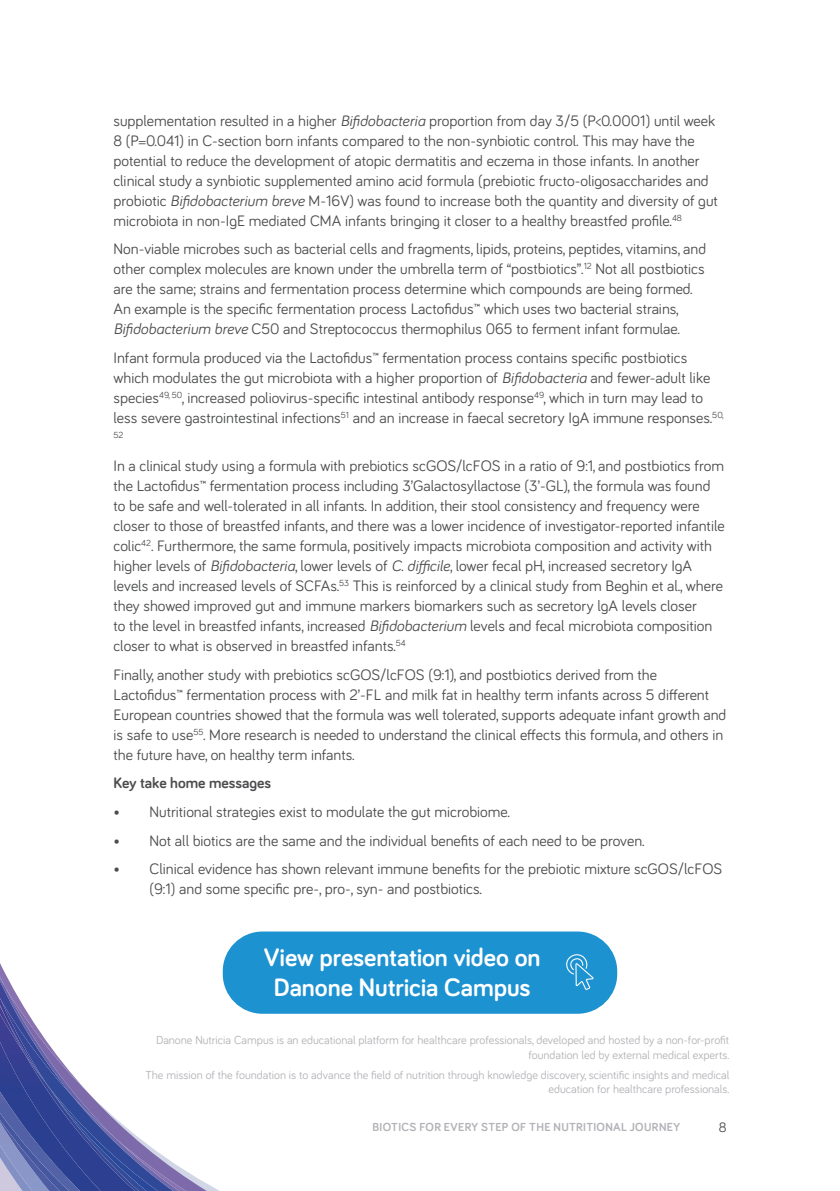
<style>
.page{position:relative;width:840px;height:1191px;background:#fff}
.page>*{position:absolute;margin:0;border:0;box-sizing:border-box;transform-origin:0 0}
.t1{font:700 26px/30px "Bariol";letter-spacing:-.005em;color:#fff;text-align:center}
.t2{font:15.6px/20px "Bariol";color:#4b4c4d}
.t3{font:700 15.6px "Bariol";color:#4b4c4d}
.t4{font:14px "Bariol";color:#4b4c4d}
.t5{font:12px/14.4px "Bariol";color:#b2b3b7;text-align:right}
.t6{font:700 12px "Bariol";letter-spacing:.03em;color:#b2b3b7}
.t7{font:9px "Bariol";color:#4b4c4d}
.s1{font-style:italic}
</style>
<div class="page">
<svg style="left:0;top:976px;width:254px;height:215px"></svg>
<img style="left:1px;top:999px;width:172px;height:192px">
<img style="left:0;top:981px;width:73px;height:116px">
<img style="left:48px;top:1085px;width:110px;height:106px">
<div style="left:223px;top:931px;width:394px;height:82px;background:#1d92d1;border-radius:40px"></div>
<svg style="left:566px;top:954px;width:27px;height:36px"></svg>
<p class="t2" style="left:113px;top:110px;width:605px">supplementation resulted in a higher <span class="s1">Bifidobacteria</span> proportion from day 3/5 (P&lt;0.0001) until week 8 (P=0.041) in C-section born infants compared to the non-synbiotic control. This may have the potential to reduce the development of atopic dermatitis and eczema in those infants. In another clinical study a synbiotic supplemented amino acid formula (prebiotic fructo-oligosaccharides and probiotic <span class="s1">Bifidobacterium breve</span> M-16V) was found to increase both the quantity and diversity of gut microbiota in non-IgE mediated CMA infants bringing it closer to a healthy breastfed profile.<sup>48</sup></p>
<p class="t2" style="left:113px;top:238px;width:594px">Non-viable microbes such as bacterial cells and fragments, lipids, proteins, peptides, vitamins, and other complex molecules are known under the umbrella term of “postbiotics”.<sup>12</sup> Not all postbiotics are the same; strains and fermentation process determine which compounds are being formed.<br>An example is the specific fermentation process Lactofidus™ which uses two bacterial strains, <span class="s1">Bifidobacterium breve</span> C50 and Streptococcus thermophilus 065 to ferment infant formulae.</p>
<p class="t2" style="left:113px;top:347px;width:611px">Infant formula produced via the Lactofidus™ fermentation process contains specific postbiotics which modulates the gut microbiota with a higher proportion of <span class="s1">Bifidobacteria</span> and fewer-adult like species<sup>49,</sup> <sup>50</sup>, increased poliovirus-specific intestinal antibody response<sup>49</sup>, which in turn may lead to less severe gastrointestinal infections<sup>51</sup> and an increase in faecal secretory IgA immune responses.<sup>50,</sup></p>
<p class="t7" style="left:113px;top:428px;width:11px">52</p>
<p class="t2" style="left:113px;top:455px;width:612px">In a clinical study using a formula with prebiotics scGOS/lcFOS in a ratio of 9:1, and postbiotics from the Lactofidus™ fermentation process including 3’Galactosyllactose (3’-GL), the formula was found to be safe and well-tolerated in all infants. In addition, their stool consistency and frequency were closer to those of breastfed infants, and there was a lower incidence of investigator-reported infantile colic<sup>42</sup>. Furthermore, the same formula, positively impacts microbiota composition and activity with higher levels of <span class="s1">Bifidobacteria</span>, lower levels of <span class="s1">C. difficile</span>, lower fecal pH, increased secretory IgA levels and increased levels of SCFAs.<sup>53</sup> This is reinforced by a clinical study from Beghin et al., where they showed improved gut and immune markers biomarkers such as secretory lgA levels closer<br>to the level in breastfed infants, increased <span class="s1">Bifidobacterium</span> levels and fecal microbiota composition closer to what is observed in breastfed infants.<sup>54</sup></p>
<p class="t2" style="left:113px;top:664px;width:614px">Finally, another study with prebiotics scGOS/lcFOS (9:1), and postbiotics derived from the Lactofidus™ fermentation process with 2’-FL and milk fat in healthy term infants across 5 different European countries showed that the formula was well tolerated, supports adequate infant growth and is safe to use<sup>55</sup>. More research is needed to understand the clinical effects this formula, and others in the future have, on healthy term infants.</p>
<p class="t3" style="left:113px;top:772px;width:159px">Key take home messages</p>
<p class="t2" style="left:113px;top:801px;width:398px">• Nutritional strategies exist to modulate the gut microbiome.</p>
<p class="t2" style="left:113px;top:829px;width:532px">• Not all biotics are the same and the individual benefits of each need to be proven.</p>
<p class="t2" style="left:149px;top:858px;width:573px;text-indent:-36px">• Clinical evidence has shown relevant immune benefits for the prebiotic mixture scGOS/lcFOS (9:1) and some specific pre-, pro-, syn- and postbiotics.</p>
<h1 class="t1" style="left:264px;top:941px;width:278px">View presentation video on<br>Danone Nutricia Campus</h1>
<p class="t5" style="left:156px;top:1032px;width:574px">Danone Nutricia Campus is an educational platform for healthcare professionals, developed and hosted by a non-for-profit foundation led by external medical experts.</p>
<p class="t5" style="left:145px;top:1067px;width:585px">The mission of the foundation is to advance the field of nutrition through knowledge discovery, scientific insights and medical education for healthcare professionals.</p>
<p class="t6" style="left:372px;top:1118px;width:309px">BIOTICS FOR EVERY STEP OF THE NUTRITIONAL JOURNEY</p>
<p class="t4" style="left:718px;top:1118px;width:9px">8</p>
</div>
